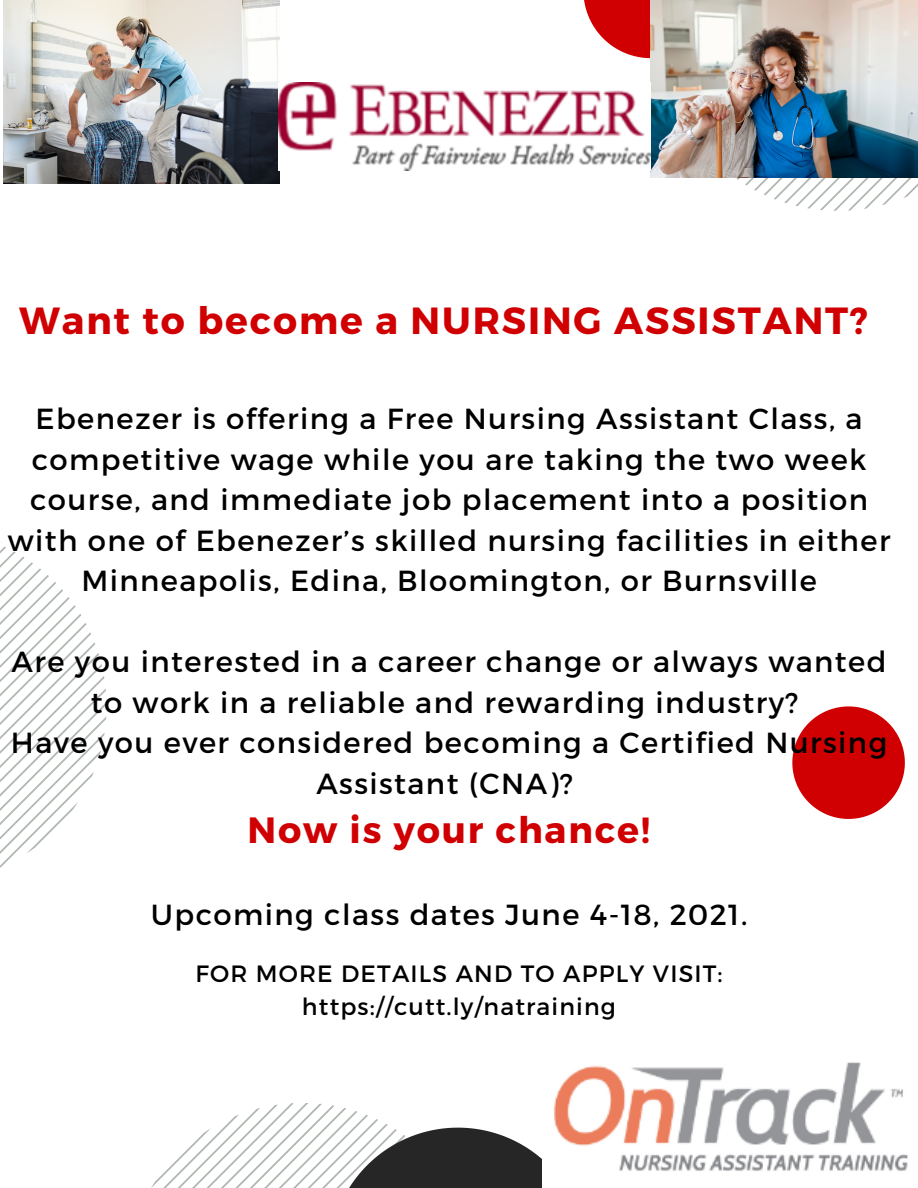
<style>
.page{position:relative;width:918px;height:1188px;background:#fff}
.page>*{position:absolute;margin:0;border:0;box-sizing:border-box;transform-origin:0 0}
.t1{font:700 37.8px "Montserrat";letter-spacing:.05em;color:#d00002}
.t2{font:700 36.6px "Montserrat";letter-spacing:.05em;color:#d00002}
.t3{font:29.1px/40.5px "Montserrat";letter-spacing:.05em;color:#000;text-align:center}
.t4{font:23.55px "Montserrat";letter-spacing:.05em;color:#000}
</style>
<div class="page">
<svg style="left:0;top:547px;width:107px;height:321px"></svg>
<svg style="left:792px;top:706px;width:113px;height:113px"></svg>
<svg style="left:584px;top:0;width:334px;height:211px"></svg>
<svg style="left:151px;top:1103px;width:391px;height:85px"></svg>
<img style="left:554px;top:1062px;width:354px;height:109px">
<img style="left:651px;top:0;width:267px;height:178px">
<img style="left:4px;top:0;width:275px;height:183px">
<img style="left:279px;top:82px;width:371px;height:88px">
<p class="t1" style="left:19px;top:296px;width:851px">Want to become a NURSING ASSISTANT?</p>
<p class="t3" style="left:8px;top:397px;width:884px">Ebenezer is offering a Free Nursing Assistant Class, a competitive wage while you are taking the two week course, and immediate job placement into a position with one of Ebenezer’s skilled nursing facilities in either Minneapolis, Edina, Bloomington, or Burnsville</p>
<p class="t3" style="left:12px;top:640px;width:876px">Are you interested in a career change or always wanted to work in a reliable and rewarding industry?</p>
<p class="t3" style="left:11px;top:721px;width:878px">Have you ever considered becoming a Certified Nursing<br>Assistant (CNA)?</p>
<p class="t2" style="left:248px;top:806px;width:404px">Now is your chance!</p>
<p class="t3" style="left:151px;top:893px;width:598px">Upcoming class dates June 4-18, 2021.</p>
<p class="t4" style="left:195px;top:959px;width:529px">FOR MORE DETAILS AND TO APPLY VISIT:</p>
<p class="t4" style="left:302px;top:991px;width:316px">https://cutt.ly/natraining</p>
</div>
